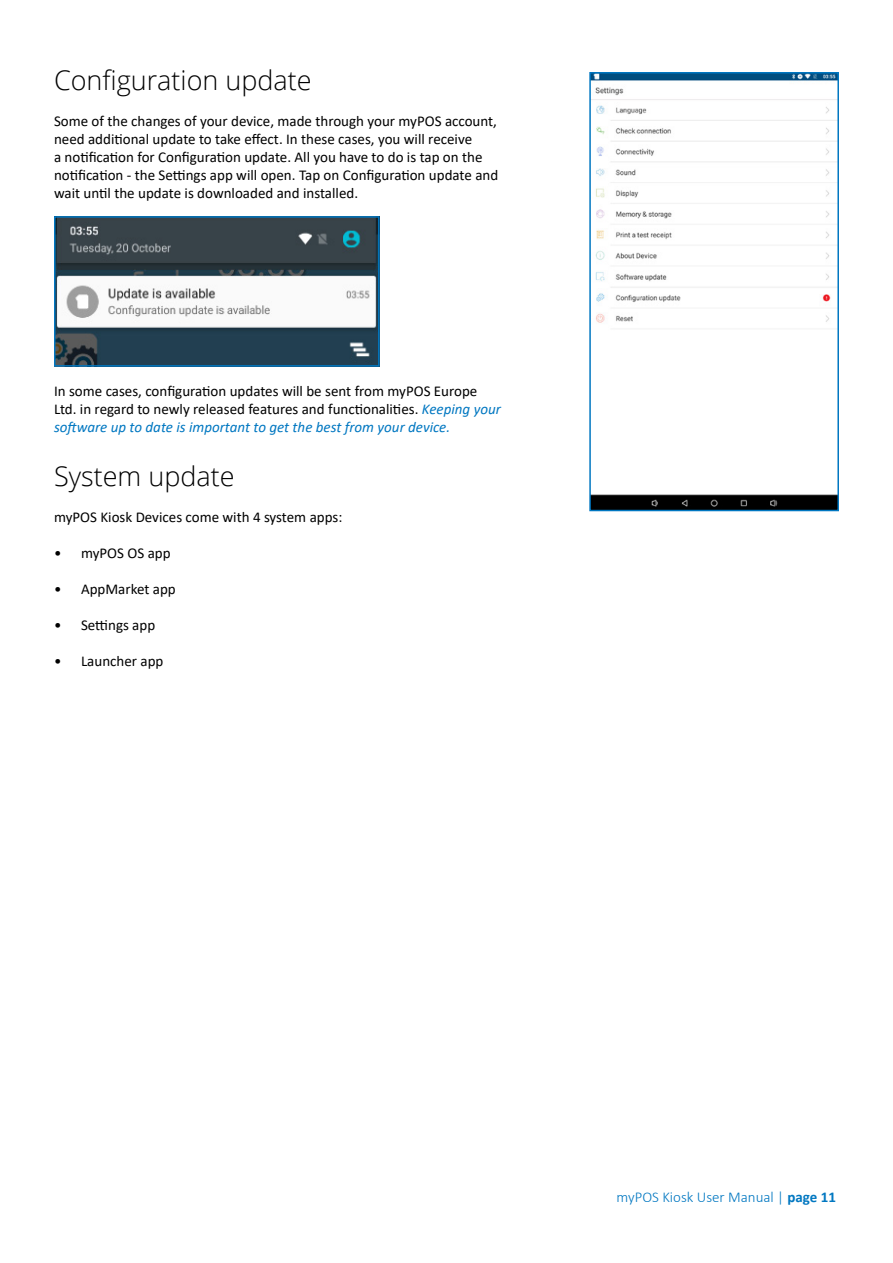
<style>
.page{position:relative;width:893px;height:1263px;background:#fff}
.page>*{position:absolute;margin:0;border:0;box-sizing:border-box;transform-origin:0 0}
.t1{font:300 27px "Open Sans";color:#000}
.t2{font:15px/18px "Calibri";color:#000}
.t3{font:300 15px "Calibri";color:#0077c1}
.s1{font-style:italic;color:#0077c1}
.s2{font-weight:700}
</style>
<div class="page">
<img style="left:57px;top:219px;width:320px;height:145px">
<div style="left:54px;top:216px;width:326px;height:151px;border:2px solid #0077c1"></div>
<img style="left:592px;top:75px;width:244px;height:433px">
<div style="left:589px;top:72px;width:250px;height:439px;border:2px solid #0077c1"></div>
<h1 class="t1" style="left:54px;top:62px;width:259px">Configuration update</h1>
<p class="t2" style="left:54px;top:112px;width:446px">Some of the changes of your device, made through your myPOS account, need additional update to take effect. In these cases, you will receive<br>a notification for Configuration update. All you have to do is tap on the notification - the Settings app will open. Tap on Configuration update and wait until the update is downloaded and installed.</p>
<p class="t2" style="left:54px;top:382px;width:448px">In some cases, configuration updates will be sent from myPOS Europe<br>Ltd. in regard to newly released features and functionalities. <span class="s1">Keeping your software up to date is important to get the best from your device.</span></p>
<h1 class="t1" style="left:54px;top:458px;width:182px">System update</h1>
<p class="t2" style="left:54px;top:508px;width:290px">myPOS Kiosk Devices come with 4 system apps:</p>
<p class="t2" style="left:54px;top:544px;width:118px">• myPOS OS app</p>
<p class="t2" style="left:54px;top:580px;width:123px">• AppMarket app</p>
<p class="t2" style="left:54px;top:616px;width:103px">• Settings app</p>
<p class="t2" style="left:54px;top:652px;width:111px">• Launcher app</p>
<p class="t3" style="left:616px;top:1188px;width:221px">myPOS Kiosk User Manual | <span class="s2">page 11</span></p>
</div>
